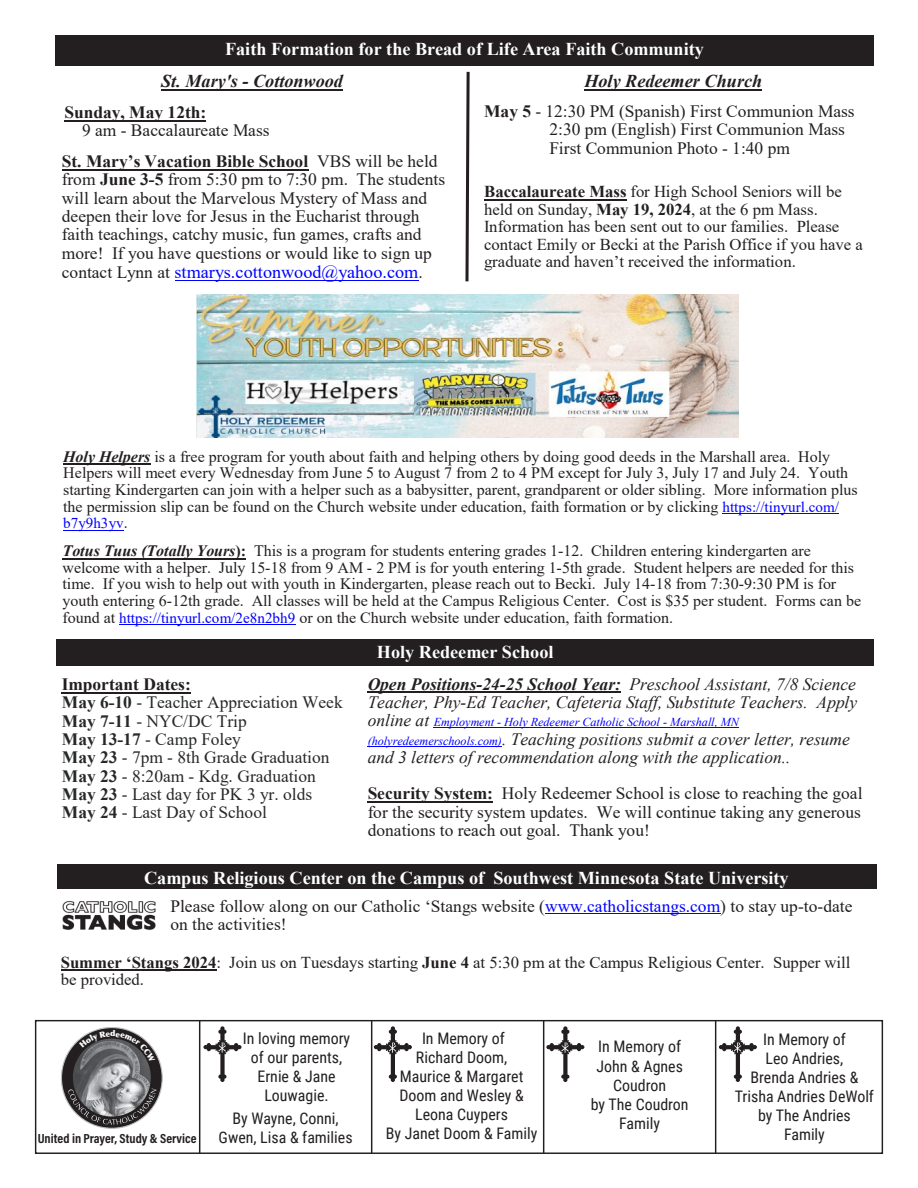
<style>
.page{position:relative;width:918px;height:1188px;background:#fff}
.page>*{position:absolute;margin:0;border:0;box-sizing:border-box;transform-origin:0 0}
.t1{font:700 18.15px "Times New Roman";color:#fff}
.t2{font:700 18px "Times New Roman";color:#fff}
.t3{font:18px "Times New Roman";color:#00f}
.t4{font:italic 700 18px "Times New Roman";color:#231f20}
.t5{font:17.25px/18.3px "Times New Roman";color:#231f20}
.t6{font:italic 17.25px/18.1px "Times New Roman";color:#231f20}
.t7{font:17.25px/18.3px "Times New Roman";color:#26282a}
.t8{font:700 17.25px "Times New Roman";color:#231f20}
.t9{font:16.65px/17.5px "Times New Roman";color:#231f20}
.t10{font:15.9px/16.6px "Times New Roman";color:#231f20}
.t11{font:15.9px/19px "Roboto Condensed";color:#231f20;text-align:center}
.t12{font:15px "Times New Roman";color:#231f20}
.t13{font:15px "Times New Roman";letter-spacing:.005em;color:#00f}
.t14{font:700 13.2px "Acumin Pro Cond";color:#231f20}
.t15{font:italic 12.15px "Times New Roman";letter-spacing:-.005em;color:#00f}
.s1{font-weight:700}
.s2{font-size:17.25px;color:#231f20}
.s3{font-weight:700;font-style:italic}
.s4{font-size:15px;color:#00f}
.s5{font-size:15.9px;color:#231f20}
.s6{font-weight:700;color:#231f20}
.s7{font-size:12.15px;color:#00f}
.s8{color:#00f}
</style>
<div class="page">
<div style="left:56px;top:36px;width:818px;height:30px;background:#231f20"></div>
<div style="left:57px;top:639px;width:817px;height:27px;background:#231f20"></div>
<hr style="left:161px;top:89px;width:182px;height:2px;background:#231f20">
<hr style="left:584px;top:89px;width:178px;height:2px;background:#231f20">
<div style="left:57px;top:865px;width:819px;height:24px;background:#231f20"></div>
<hr style="left:368px;top:691px;width:253px;height:2px;background:#231f20">
<hr style="left:434px;top:728px;width:305px;height:1px;background:#00f">
<hr style="left:368px;top:746px;width:134px;height:1px;background:#00f">
<svg style="left:465px;top:71px;width:5px;height:211px"></svg>
<hr style="left:545px;top:914px;width:175px;height:1px;background:#00f">
<img style="left:62px;top:901px;width:94px;height:29px">
<hr style="left:62px;top:692px;width:129px;height:1px;background:#231f20">
<hr style="left:65px;top:120px;width:141px;height:1px;background:#231f20">
<hr style="left:63px;top:463px;width:87px;height:2px;background:#231f20">
<hr style="left:722px;top:513px;width:117px;height:1px;background:#00f">
<hr style="left:63px;top:530px;width:61px;height:1px;background:#00f">
<hr style="left:62px;top:169px;width:246px;height:1px;background:#231f20">
<hr style="left:175px;top:280px;width:244px;height:1px;background:#00f">
<hr style="left:61px;top:969px;width:155px;height:2px;background:#231f20">
<hr style="left:368px;top:801px;width:125px;height:2px;background:#231f20">
<hr style="left:484px;top:199px;width:142px;height:2px;background:#231f20">
<img style="left:196px;top:295px;width:543px;height:142px">
<hr style="left:63px;top:558px;width:183px;height:1px;background:#231f20">
<hr style="left:119px;top:624px;width:176px;height:1px;background:#00f">
<div style="left:35px;top:1020px;width:848px;height:134px;border:1px solid #231f20"></div>
<hr style="left:199px;top:1021px;width:1px;height:132px;background:#231f20">
<hr style="left:371px;top:1021px;width:1px;height:132px;background:#231f20">
<hr style="left:543px;top:1021px;width:1px;height:132px;background:#231f20">
<hr style="left:715px;top:1021px;width:1px;height:132px;background:#231f20">
<svg style="left:203px;top:1026px;width:39px;height:56px"></svg>
<svg style="left:374px;top:1026px;width:38px;height:56px"></svg>
<svg style="left:546px;top:1026px;width:38px;height:56px"></svg>
<svg style="left:719px;top:1026px;width:38px;height:56px"></svg>
<svg style="left:61px;top:1027px;width:102px;height:102px"></svg>
<p class="t2" style="left:225px;top:36px;width:480px">Faith Formation for the Bread of Life Area Faith Community</p>
<p class="t4" style="left:161px;top:68px;width:183px">St. Mary's - Cottonwood</p>
<p class="t4" style="left:584px;top:69px;width:179px">Holy Redeemer Church</p>
<p class="t5" style="left:550px;top:101px;width:307px;text-indent:-65px"><span class="s1">May 5</span> - 12:30 PM (Spanish) First Communion Mass<br>2:30 pm (English) First Communion Mass<br>First Communion Photo - 1:40 pm</p>
<p class="t8" style="left:65px;top:100px;width:143px">Sunday, May 12th:</p>
<p class="t5" style="left:82px;top:121px;width:189px">9 am - Baccalaureate Mass</p>
<p class="t5" style="left:62px;top:152px;width:385px"><span class="s1">St. Mary’s Vacation Bible School</span> VBS will be held from <span class="s1">June 3-5</span> from 5:30 pm to 7:30 pm. The students will learn about the Marvelous Mystery of Mass and deepen their love for Jesus in the Eucharist through faith teachings, catchy music, fun games, crafts and more! If you have questions or would like to sign up</p>
<p class="t3" style="left:62px;top:259px;width:363px"><span class="s2">contact Lynn at</span> stmarys.cottonwood@yahoo.com<span class="s2">.</span></p>
<p class="t9" style="left:484px;top:182px;width:380px"><span class="s1">Baccalaureate Mass</span> for High School Seniors will be held on Sunday, <span class="s1">May 19, 2024</span>, at the 6 pm Mass.<br>Information has been sent out to our families. Please contact Emily or Becki at the Parish Office if you have a graduate and haven’t received the information.</p>
<p class="t10" style="left:63px;top:448px;width:796px"><span class="s3">Holy Helpers</span> is a free program for youth about faith and helping others by doing good deeds in the Marshall area. Holy Helpers will meet every Wednesday from June 5 to August 7 from 2 to 4 PM except for July 3, July 17 and July 24. Youth starting Kindergarten can join with a helper such as a babysitter, parent, grandparent or older sibling. More information plus the permission slip can be found on the Church website under education, faith formation or by clicking <span class="s4">https://tinyurl.com/</span></p>
<p class="t13" style="left:63px;top:513px;width:66px">b7y9h3yv<span class="s5">.</span></p>
<p class="t10" style="left:63px;top:542px;width:800px"><span class="s3">Totus Tuus (Totally Yours</span><span class="s1">):</span> This is a program for students entering grades 1-12. Children entering kindergarten are welcome with a helper. July 15-18 from 9 AM - 2 PM is for youth entering 1-5th grade. Student helpers are needed for this time. If you wish to help out with youth in Kindergarten, please reach out to Becki. July 14-18 from 7:30-9:30 PM is for youth entering 6-12th grade. All classes will be held at the Campus Religious Center. Cost is $35 per student. Forms can be found at <span class="s4">https://tinyurl.com/2e8n2bh9</span> or on the Church website under education, faith formation.</p>
<p class="t7" style="left:62px;top:675px;width:282px"><span class="s6">Important Dates:<br></span><span class="s1">May 6-10</span> - Teacher Appreciation Week<br><span class="s1">May 7-11</span> - NYC/DC Trip<br><span class="s1">May 13-17</span> - Camp Foley<br><span class="s1">May 23</span> - 7pm - 8th Grade Graduation<br><span class="s1">May 23</span> - 8:20am - Kdg. Graduation<br><span class="s1">May 23</span> - Last day for PK 3 yr. olds<br><span class="s1">May 24</span> - Last Day of School</p>
<p class="t2" style="left:377px;top:639px;width:178px">Holy Redeemer School</p>
<p class="t6" style="left:368px;top:675px;width:491px"><span class="s1">Open Positions-24-25 School Year:</span> Preschool Assistant, 7/8 Science<br>Teacher, Phy-Ed Teacher, Cafeteria Staff, Substitute Teachers. Apply</p>
<p class="t15" style="left:368px;top:714px;width:373px"><span class="s2">online at</span> Employment - Holy Redeemer Catholic School - Marshall, MN</p>
<p class="t6" style="left:368px;top:729px;width:484px"><span class="s7">(holyredeemerschools.com)</span>. Teaching positions submit a cover letter, resume and 3 letters of recommendation along with the application..</p>
<p class="t5" style="left:368px;top:784px;width:496px;text-align:justify"><span class="s1">Security System:</span> Holy Redeemer School is close to reaching the goal for the security system updates. We will continue taking any generous donations to reach out goal. Thank you!</p>
<p class="t1" style="left:144px;top:865px;width:646px">Campus Religious Center on the Campus of Southwest Minnesota State University</p>
<p class="t5" style="left:170px;top:896px;width:684px">Please follow along on our Catholic ‘Stangs website (<span class="s8">www.catholicstangs.com</span>) to stay up-to-date on the activities!</p>
<p class="t9" style="left:61px;top:953px;width:791px"><span class="s1">Summer ‘Stangs 2024</span>: Join us on Tuesdays starting <span class="s1">June 4</span> at 5:30 pm at the Campus Religious Center. Supper will be provided.</p>
<p class="t11" style="left:243px;top:1028px;width:109px">In loving memory of our parents,<br>Ernie &amp; Jane<br>Louwagie.</p>
<p class="t11" style="left:233px;top:1109px;width:108px">By Wayne, Conni,</p>
<p class="t14" style="left:38px;top:1129px;width:160px">United in Prayer, Study &amp; Service</p>
<p class="t11" style="left:219px;top:1128px;width:135px">Gwen, Lisa &amp; families</p>
<p class="t12" style="left:426px;top:1023px;width:80px">Save for Ads</p>
<p class="t11" style="left:386px;top:1028px;width:153px">In Memory of<br>Richard Doom,<br>Maurice &amp; Margaret<br>Doom and Wesley &amp;<br>Leona Cuypers<br>By Janet Doom &amp; Family</p>
<p class="t11" style="left:735px;top:1029px;width:141px">In Memory of<br>Leo Andries,<br>Brenda Andries &amp;<br>Trisha Andries DeWolf by The Andries<br>Family</p>
<p class="t11" style="left:591px;top:1037px;width:99px">In Memory of<br>John &amp; Agnes<br>Coudron<br>by The Coudron<br>Family</p>
</div>
